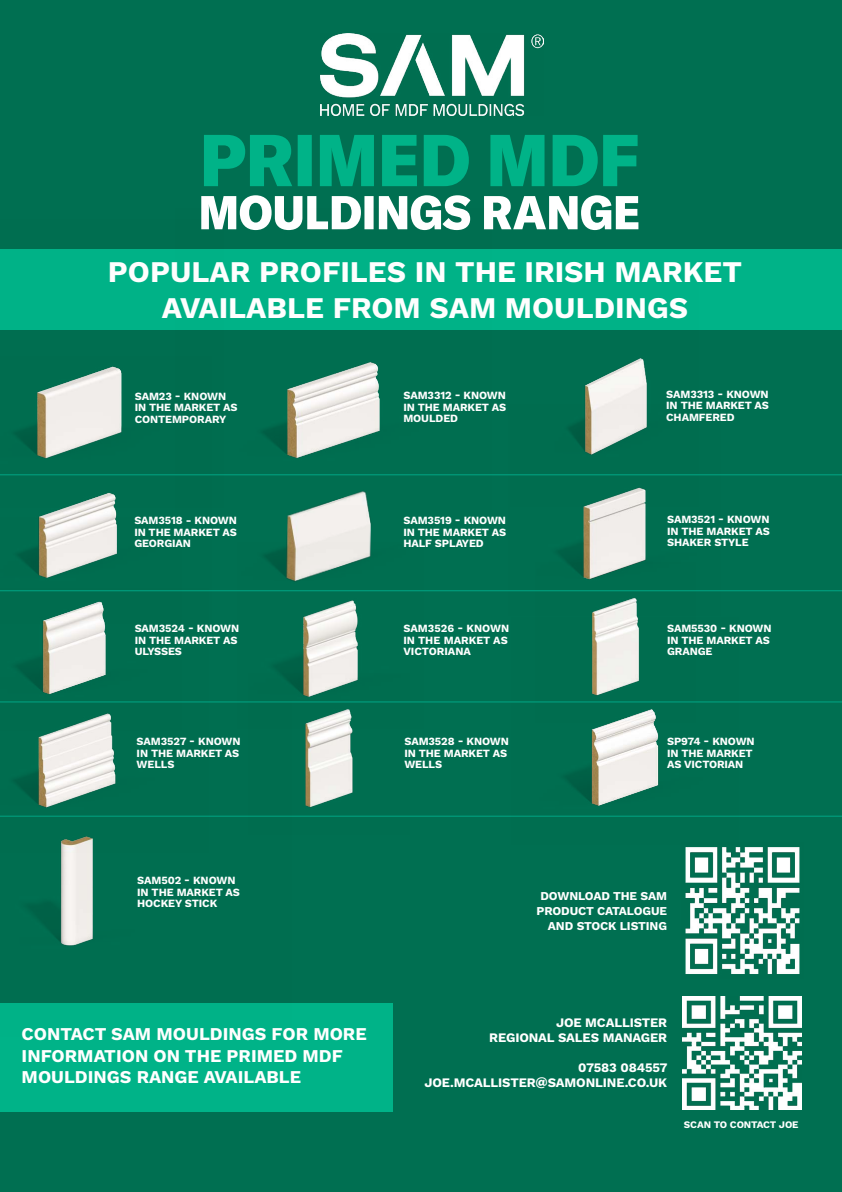
<style>
.page{position:relative;width:842px;height:1192px;background:#006f51}
.page>*{position:absolute;margin:0;border:0;box-sizing:border-box;transform-origin:0 0}
.t1{font:700 30px/36px "Work Sans";color:#fff;text-align:center}
.t2{font:700 18px/21.6px "Work Sans";color:#fff}
.t3{font:700 13px/15px "Work Sans";letter-spacing:-.01em;color:#fff;text-align:right}
.t4{font:700 12px/15px "Work Sans";letter-spacing:-.01em;color:#fff;text-align:right}
.t5{font:700 11px/11.5px "Work Sans";letter-spacing:-.01em;color:#fff}
.t6{font:700 10px "Work Sans";letter-spacing:-.01em;color:#fff}
</style>
<div class="page">
<div style="left:0;top:250px;width:842px;height:80px;background:#00b388"></div>
<svg style="left:201px;top:195px;width:437px;height:35px"></svg>
<svg style="left:204px;top:135px;width:434px;height:51px"></svg>
<hr style="left:0;top:816px;width:842px;height:1px;background:#00a685">
<img style="left:320px;top:33px;width:223px;height:82px">
<div style="left:0;top:1003px;width:393px;height:109px;background:#00b388"></div>
<img style="left:682px;top:997px;width:119px;height:112px">
<img style="left:201px;top:208px;width:291px;height:268px">
<img style="left:585px;top:358px;width:62px;height:46px">
<img style="left:211px;top:343px;width:264px;height:249px">
<img style="left:28px;top:702px;width:221px;height:244px">
<img style="left:511px;top:702px;width:228px;height:115px">
<img style="left:39px;top:507px;width:172px;height:85px">
<img style="left:509px;top:404px;width:211px;height:188px">
<img style="left:17px;top:517px;width:164px;height:72px">
<img style="left:237px;top:543px;width:186px;height:186px">
<img style="left:536px;top:563px;width:160px;height:160px">
<img style="left:0;top:589px;width:209px;height:263px">
<img style="left:249px;top:673px;width:161px;height:144px">
<hr style="left:0;top:701px;width:842px;height:1px;background:#00a685">
<hr style="left:0;top:590px;width:842px;height:1px;background:#00a685">
<hr style="left:0;top:474px;width:842px;height:1px;background:#00a685">
<img style="left:685px;top:847px;width:115px;height:127px">
<img style="left:0;top:220px;width:223px;height:287px">
<h1 class="t1" style="left:108px;top:255px;width:636px">POPULAR PROFILES IN THE IRISH MARKET<br>AVAILABLE FROM SAM MOULDINGS</h1>
<p class="t5" style="left:135px;top:391px;width:104px">SAM23 - KNOWN<br>IN THE MARKET AS<br>CONTEMPORARY</p>
<p class="t5" style="left:403px;top:391px;width:104px;text-align:justify">SAM3312 - KNOWN IN THE MARKET AS MOULDED</p>
<p class="t5" style="left:666px;top:389px;width:104px;text-align:justify">SAM3313 - KNOWN IN THE MARKET AS CHAMFERED</p>
<p class="t5" style="left:134px;top:515px;width:104px;text-align:justify">SAM3518 - KNOWN IN THE MARKET AS GEORGIAN</p>
<p class="t5" style="left:403px;top:515px;width:104px;text-align:justify">SAM3519 - KNOWN IN THE MARKET AS HALF SPLAYED</p>
<p class="t5" style="left:667px;top:514px;width:104px;text-align:justify">SAM3521 - KNOWN IN THE MARKET AS SHAKER STYLE</p>
<p class="t5" style="left:135px;top:623px;width:106px">SAM3524 - KNOWN<br>IN THE MARKET AS<br>ULYSSES</p>
<p class="t5" style="left:403px;top:623px;width:107px">SAM3526 - KNOWN<br>IN THE MARKET AS<br>VICTORIANA</p>
<p class="t5" style="left:667px;top:623px;width:106px">SAM5530 - KNOWN<br>IN THE MARKET AS<br>GRANGE</p>
<p class="t5" style="left:137px;top:736px;width:105px;text-align:justify">SAM3527 - KNOWN IN THE MARKET AS WELLS</p>
<p class="t5" style="left:404px;top:736px;width:106px">SAM3528 - KNOWN<br>IN THE MARKET AS<br>WELLS</p>
<p class="t5" style="left:667px;top:736px;width:89px">SP974 - KNOWN<br>IN THE MARKET<br>AS VICTORIAN</p>
<p class="t5" style="left:137px;top:875px;width:104px">SAM502 - KNOWN<br>IN THE MARKET AS<br>HOCKEY STICK</p>
<p class="t4" style="left:537px;top:889px;width:132px">DOWNLOAD THE SAM<br>PRODUCT CATALOGUE<br>AND STOCK LISTING</p>
<h2 class="t2" style="left:22px;top:1024px;width:347px">CONTACT SAM MOULDINGS FOR MORE<br>INFORMATION ON THE PRIMED MDF<br>MOULDINGS RANGE AVAILABLE</h2>
<p class="t3" style="left:489px;top:1016px;width:179px">JOE MCALLISTER<br>REGIONAL SALES MANAGER</p>
<p class="t3" style="left:424px;top:1061px;width:244px">07583 084557<br>JOE.MCALLISTER@SAMONLINE.CO.UK</p>
<p class="t6" style="left:684px;top:1119px;width:116px">SCAN TO CONTACT JOE</p>
</div>
